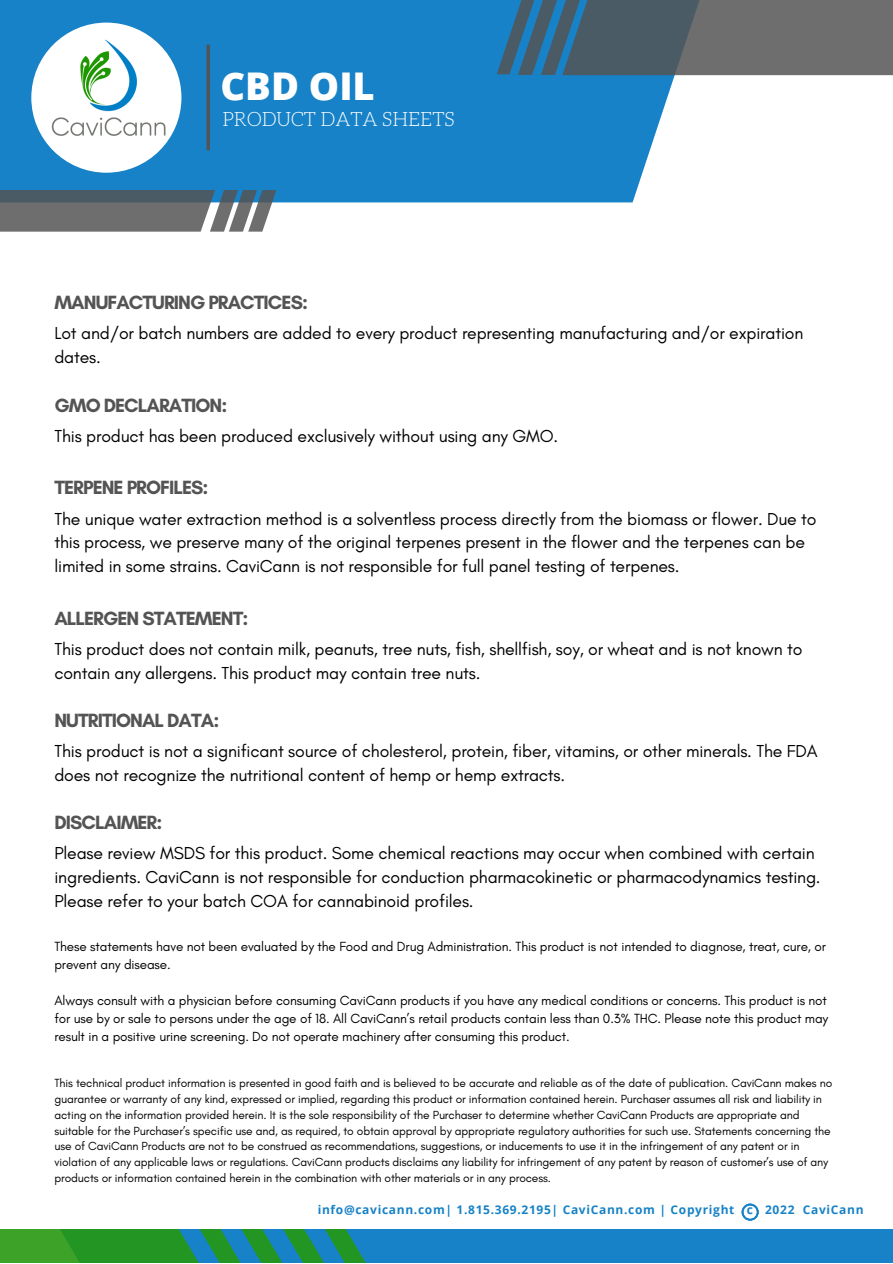
<style>
.page{position:relative;width:893px;height:1264px;background:#fff}
.page>*{position:absolute;margin:0;border:0;box-sizing:border-box;transform-origin:0 0}
.t1{font:800 38.25px "Open Sans";color:#fff}
.t2{font:700 19.5px "Glacial Indifference";letter-spacing:-.05em;color:#545454}
.t3{font:300 19.5px "Aleo";color:#fff}
.t4{font:17.7px/23.5px "Glacial Indifference";letter-spacing:-.01em;color:#000}
.t5{font:13.5px/18px "Glacial Indifference";letter-spacing:-.01em;color:#000}
.t6{font:12px/16px "Glacial Indifference";letter-spacing:-.01em;color:#000}
.t7{font:700 12px "Open Sans";letter-spacing:.055em;color:#1782c7}
</style>
<div class="page">
<svg style="left:0;top:1229px;width:892px;height:33px;background:#1c8895"></svg>
<div style="left:0;top:0;width:674px;height:202px;background:#1782c7"></div>
<img style="left:31px;top:23px;width:150px;height:150px;border-radius:50%">
<svg style="left:446px;top:0;width:446px;height:78px;background:#526e80"></svg>
<svg style="left:0;top:190px;width:276px;height:42px;background:#6d7478"></svg>
<svg style="left:206px;top:45px;width:4px;height:105px"></svg>
<svg style="left:741px;top:1203px;width:17px;height:17px"></svg>
<h1 class="t1" style="left:220px;top:59px;width:156px">CBD OIL</h1>
<p class="t3" style="left:222px;top:110px;width:234px">PRODUCT DATA SHEETS</p>
<p class="t2" style="left:54px;top:290px;width:255px">MANUFACTURING PRACTICES:</p>
<p class="t4" style="left:54px;top:321px;width:750px">Lot and/or batch numbers are added to every product representing manufacturing and/or expiration dates.</p>
<p class="t2" style="left:54px;top:393px;width:174px">GMO DECLARATION:</p>
<p class="t4" style="left:54px;top:424px;width:505px">This product has been produced exclusively without using any GMO.</p>
<p class="t2" style="left:54px;top:476px;width:155px">TERPENE PROFILES:</p>
<p class="t4" style="left:54px;top:507px;width:763px">The unique water extraction method is a solventless process directly from the biomass or flower. Due to this process, we preserve many of the original terpenes present in the flower and the terpenes can be limited in some strains. CaviCann is not responsible for full panel testing of terpenes.</p>
<p class="t2" style="left:54px;top:606px;width:195px">ALLERGEN STATEMENT:</p>
<p class="t4" style="left:54px;top:637px;width:749px">This product does not contain milk, peanuts, tree nuts, fish, shellfish, soy, or wheat and is not known to contain any allergens. This product may contain tree nuts.</p>
<p class="t2" style="left:54px;top:708px;width:166px">NUTRITIONAL DATA:</p>
<p class="t4" style="left:54px;top:739px;width:764px">This product is not a significant source of cholesterol, protein, fiber, vitamins, or other minerals. The FDA does not recognize the nutritional content of hemp or hemp extracts.</p>
<p class="t2" style="left:54px;top:810px;width:109px">DISCLAIMER:</p>
<p class="t4" style="left:54px;top:841px;width:767px">Please review MSDS for this product. Some chemical reactions may occur when combined with certain ingredients. CaviCann is not responsible for conduction pharmacokinetic or pharmacodynamics testing.<br>Please refer to your batch COA for cannabinoid profiles.</p>
<p class="t5" style="left:54px;top:937px;width:773px">These statements have not been evaluated by the Food and Drug Administration. This product is not intended to diagnose, treat, cure, or prevent any disease.</p>
<p class="t5" style="left:54px;top:991px;width:775px;text-align:justify">Always consult with a physician before consuming CaviCann products if you have any medical conditions or concerns. This product is not for use by or sale to persons under the age of 18. All CaviCann’s retail products contain less than 0.3% THC. Please note this product may result in a positive urine screening. Do not operate machinery after consuming this product.</p>
<p class="t6" style="left:54px;top:1074px;width:779px">This technical product information is presented in good faith and is believed to be accurate and reliable as of the date of publication. CaviCann makes no guarantee or warranty of any kind, expressed or implied, regarding this product or information contained herein. Purchaser assumes all risk and liability in acting on the information provided herein. It is the sole responsibility of the Purchaser to determine whether CaviCann Products are appropriate and suitable for the Purchaser’s specific use and, as required, to obtain approval by appropriate regulatory authorities for such use. Statements concerning the use of CaviCann Products are not to be construed as recommendations, suggestions, or inducements to use it in the infringement of any patent or in violation of any applicable laws or regulations. CaviCann products disclaims any liability for infringement of any patent by reason of customer’s use of any products or information contained herein in the combination with other materials or in any process.</p>
<p class="t7" style="left:317px;top:1201px;width:547px">info@cavicann.com| 1.815.369.2195| CaviCann.com | Copyright c 2022 CaviCann</p>
</div>
